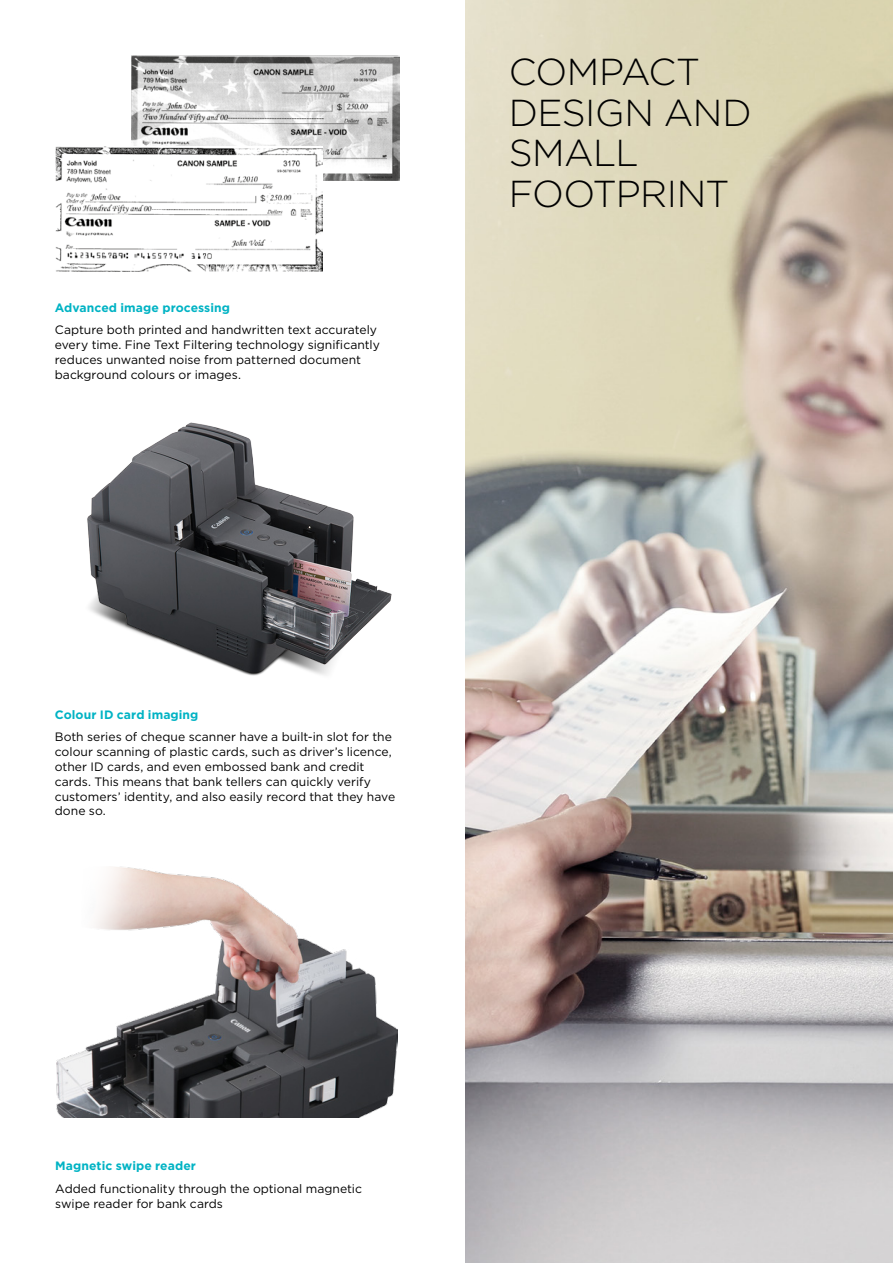
<style>
.page{position:relative;width:893px;height:1263px;background:#fff}
.page>*{position:absolute;margin:0;border:0;box-sizing:border-box;transform-origin:0 0}
.t1{font:300 37.5px/40.5px "Gotham";letter-spacing:-.015em;color:#000}
.t2{font:12.15px/14.9px "Gotham";color:#000}
.t3{font:700 12.15px "Gotham";letter-spacing:.005em;color:#00b3c4}
</style>
<div class="page">
<img style="left:466px;top:0;width:427px;height:1263px">
<img style="left:131px;top:55px;width:268px;height:125px">
<img style="left:56px;top:146px;width:267px;height:125px">
<img style="left:87px;top:423px;width:304px;height:253px">
<img style="left:57px;top:867px;width:340px;height:250px">
<p class="t3" style="left:55px;top:299px;width:177px">Advanced image processing</p>
<p class="t2" style="left:55px;top:322px;width:327px">Capture both printed and handwritten text accurately every time. Fine Text Filtering technology significantly reduces unwanted noise from patterned document background colours or images.</p>
<h1 class="t1" style="left:509px;top:51px;width:244px">COMPACT<br>DESIGN AND<br>SMALL<br>FOOTPRINT</h1>
<p class="t3" style="left:55px;top:706px;width:145px">Colour ID card imaging</p>
<p class="t2" style="left:55px;top:729px;width:342px">Both series of cheque scanner have a built-in slot for the colour scanning of plastic cards, such as driver’s licence, other ID cards, and even embossed bank and credit cards. This means that bank tellers can quickly verify customers’ identity, and also easily record that they have done so.</p>
<p class="t3" style="left:55px;top:1158px;width:142px">Magnetic swipe reader</p>
<p class="t2" style="left:55px;top:1181px;width:308px">Added functionality through the optional magnetic swipe reader for bank cards</p>
</div>
